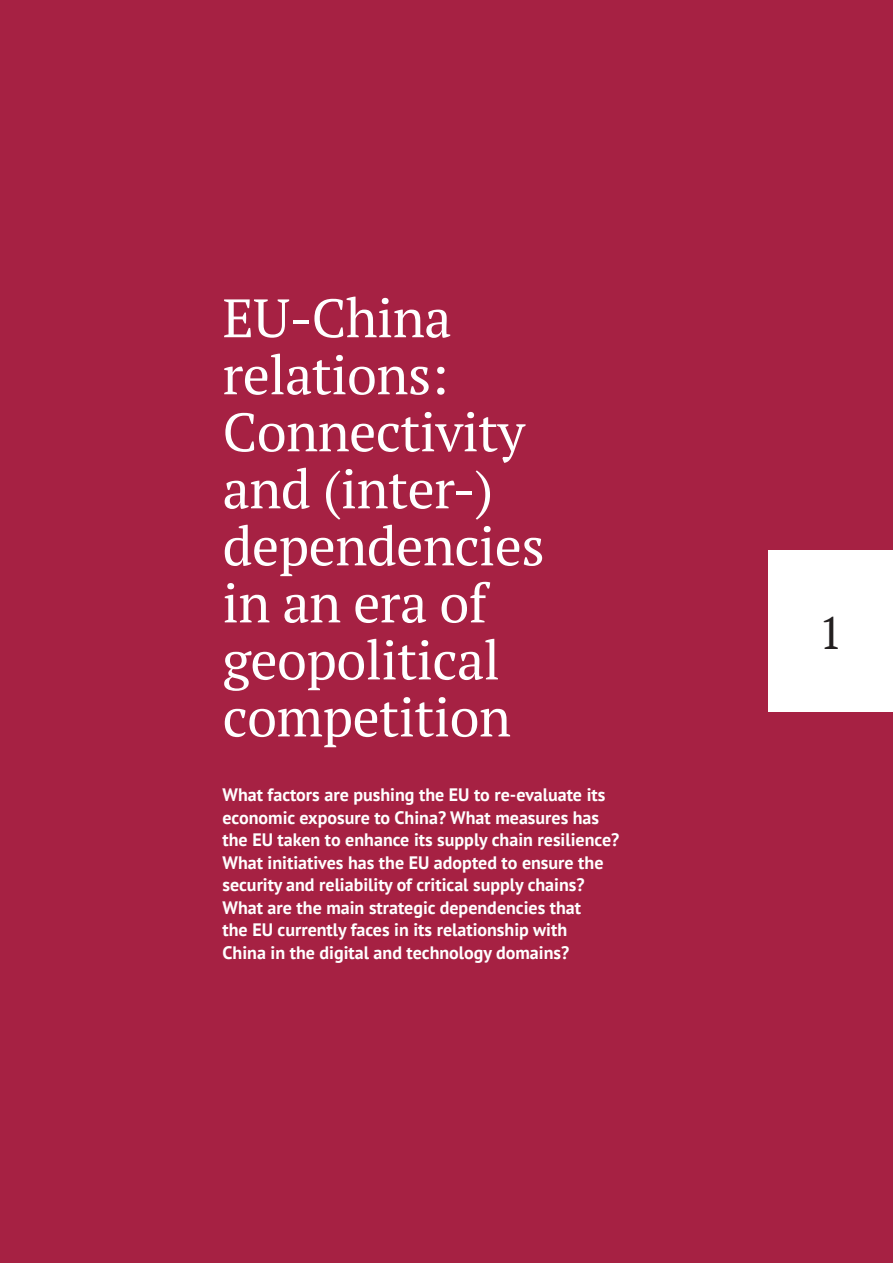
<style>
.page{position:relative;width:893px;height:1263px;background:#a62143}
.page>*{position:absolute;margin:0;border:0;box-sizing:border-box;transform-origin:0 0}
.t1{font:54px/57px "PT Serif";letter-spacing:-.01em;color:#fff}
.t2{font:40.5px "PT Sans";color:#231f20}
.t3{font:700 18px/22.5px "PT Sans";color:#fff}
.s1{font-family:"PT Serif";font-size:45px}
</style>
<div class="page">
<div style="left:769px;top:551px;width:124px;height:161px;background:#fff"></div>
<h1 class="t1" style="left:223px;top:289px;width:324px">EU-China relations:<br>Connectivity and (inter-) dependencies in an era of geopolitical competition</h1>
<p class="t3" style="left:223px;top:783px;width:398px">What factors are pushing the EU to re-evaluate its economic exposure to China? What measures has the EU taken to enhance its supply chain resilience?<br>What initiatives has the EU adopted to ensure the security and reliability of critical supply chains?<br>What are the main strategic dependencies that<br>the EU currently faces in its relationship with<br>China in the digital and technology domains?</p>
<h2 class="t2" style="left:819px;top:606px;width:42px"><span class="s1">1</span>1.</h2>
</div>
